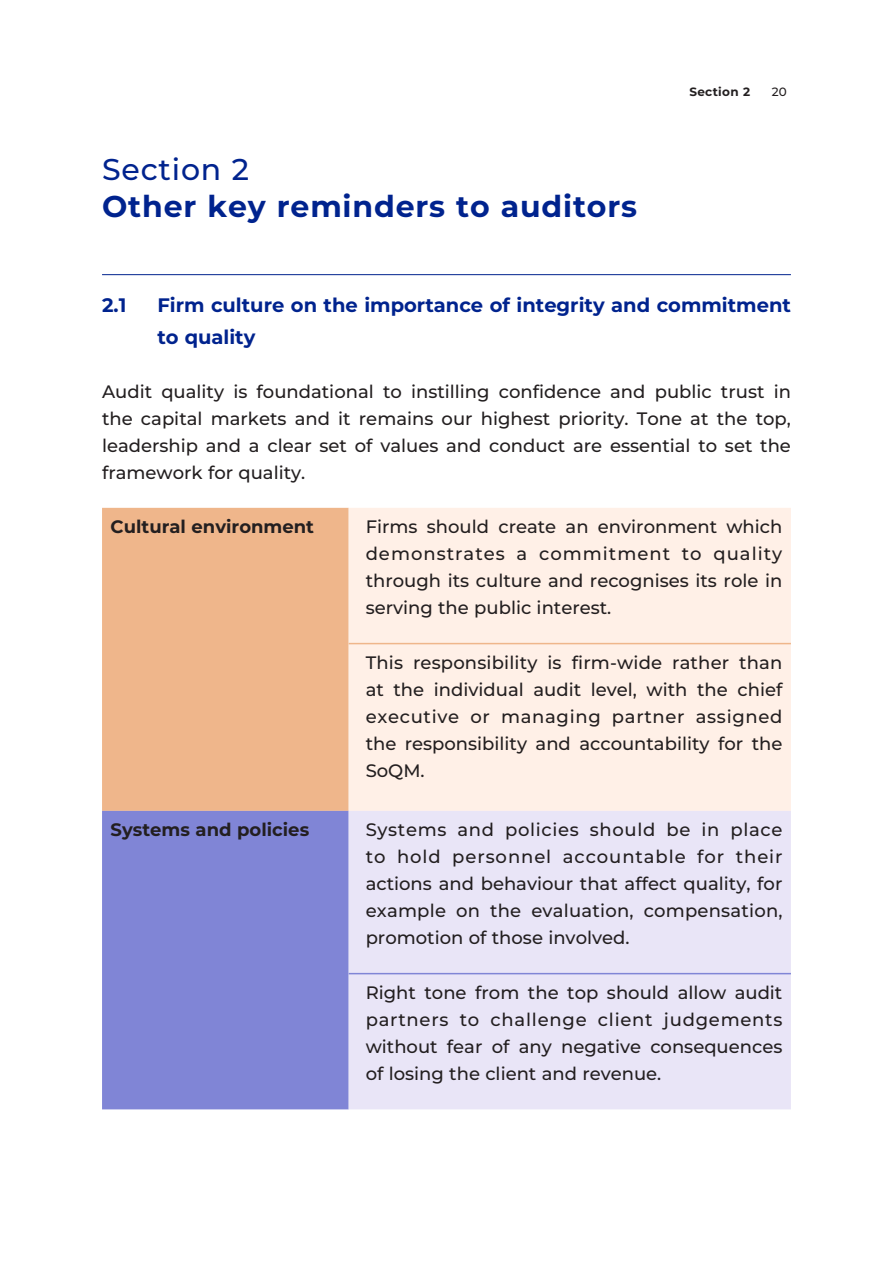
<style>
.page{position:relative;width:893px;height:1263px;background:#fff}
.page>*{position:absolute;margin:0;border:0;box-sizing:border-box;transform-origin:0 0}
.t1{font:700 30px "Montserrat";letter-spacing:.03em;color:#00238e}
.t2{font:500 30px "Montserrat";letter-spacing:.025em;color:#00238e}
.t3{font:700 19.5px "Montserrat";color:#00238e}
.t4{font:500 18px/27px "Montserrat";color:#231f20}
.t5{font:500 18px "Montserrat";letter-spacing:.04em;color:#231f20}
.t6{font:700 18px "Montserrat";color:#231f20}
.t7{font:500 18px "Montserrat";letter-spacing:.05em;color:#231f20}
.t8{font:500 18px "Montserrat";letter-spacing:.055em;color:#231f20}
.t9{font:500 18px "Montserrat";letter-spacing:.035em;color:#231f20}
.t10{font:700 12px "Montserrat";letter-spacing:.03em;color:#231f20}
.t11{font:500 12px "Montserrat";color:#231f20}
</style>
<div class="page">
<hr style="left:102px;top:274px;width:689px;height:1px;background:#00238e">
<div style="left:102px;top:508px;width:247px;height:303px;background:#efb68b"></div>
<div style="left:349px;top:508px;width:442px;height:303px;background:#fff0e7"></div>
<div style="left:102px;top:811px;width:247px;height:298px;background:#8085d6"></div>
<div style="left:349px;top:811px;width:442px;height:298px;background:#e9e5f7"></div>
<hr style="left:349px;top:643px;width:442px;height:1px;background:#efb68b">
<hr style="left:349px;top:973px;width:442px;height:1px;background:#8085d6">
<h1 class="t2" style="left:102px;top:149px;width:148px">Section 2</h1>
<h1 class="t1" style="left:102px;top:186px;width:537px">Other key reminders to auditors</h1>
<p class="t10" style="left:689px;top:84px;width:62px">Section 2</p>
<p class="t11" style="left:772px;top:84px;width:16px">20</p>
<p class="t3" style="left:102px;top:292px;width:26px">2.1</p>
<p class="t3" style="left:157px;top:292px;width:635px">Firm culture on the importance of integrity and commitment</p>
<p class="t3" style="left:157px;top:324px;width:100px">to quality</p>
<p class="t4" style="left:102px;top:377px;width:52px">Audit</p>
<p class="t4" style="left:161px;top:377px;width:64px">quality</p>
<p class="t4" style="left:233px;top:377px;width:16px">is</p>
<p class="t4" style="left:257px;top:377px;width:119px">foundational</p>
<p class="t4" style="left:383px;top:377px;width:20px">to</p>
<p class="t4" style="left:411px;top:377px;width:80px">instilling</p>
<p class="t4" style="left:499px;top:377px;width:104px">confidence</p>
<p class="t4" style="left:610px;top:377px;width:37px">and</p>
<p class="t4" style="left:655px;top:377px;width:59px">public</p>
<p class="t4" style="left:721px;top:377px;width:45px">trust</p>
<p class="t4" style="left:774px;top:377px;width:19px">in</p>
<p class="t4" style="left:141px;top:404px;width:63px">capital</p>
<p class="t4" style="left:338px;top:404px;width:14px">it</p>
<p class="t4" style="left:359px;top:404px;width:76px">remains</p>
<p class="t4" style="left:481px;top:404px;width:71px">highest</p>
<p class="t4" style="left:558px;top:404px;width:72px">priority.</p>
<p class="t4" style="left:102px;top:404px;width:690px">the<br>leadership and a clear set of values and conduct are essential to set the framework for quality.</p>
<p class="t4" style="left:726px;top:512px;width:57px">which</p>
<p class="t4" style="left:211px;top:404px;width:77px">markets</p>
<p class="t4" style="left:295px;top:404px;width:37px">and</p>
<p class="t4" style="left:717px;top:404px;width:32px">the</p>
<p class="t4" style="left:637px;top:404px;width:47px">Tone</p>
<p class="t4" style="left:690px;top:404px;width:20px">at</p>
<p class="t4" style="left:756px;top:404px;width:37px">top,</p>
<p class="t4" style="left:442px;top:404px;width:32px">our</p>
<p class="t6" style="left:111px;top:514px;width:205px">Cultural environment</p>
<p class="t4" style="left:366px;top:512px;width:53px">Firms</p>
<p class="t4" style="left:598px;top:512px;width:121px">environment</p>
<p class="t4" style="left:427px;top:512px;width:64px">should</p>
<p class="t4" style="left:498px;top:512px;width:59px">create</p>
<p class="t4" style="left:566px;top:512px;width:25px">an</p>
<p class="t8" style="left:539px;top:541px;width:133px">commitment</p>
<p class="t8" style="left:713px;top:541px;width:70px">quality</p>
<p class="t4" style="left:366px;top:539px;width:418px">demonstrates<br>through its culture and recognises its role in serving the public interest.</p>
<p class="t4" style="left:739px;top:649px;width:45px">than</p>
<p class="t4" style="left:682px;top:539px;width:21px">to</p>
<p class="t4" style="left:517px;top:539px;width:12px">a</p>
<p class="t4" style="left:366px;top:649px;width:39px">This</p>
<p class="t4" style="left:413px;top:649px;width:126px">responsibility</p>
<p class="t4" style="left:547px;top:649px;width:16px">is</p>
<p class="t4" style="left:572px;top:649px;width:92px">firm-wide</p>
<p class="t4" style="left:672px;top:649px;width:59px">rather</p>
<p class="t4" style="left:366px;top:676px;width:20px">at</p>
<p class="t4" style="left:394px;top:676px;width:32px">the</p>
<p class="t4" style="left:434px;top:676px;width:91px">individual</p>
<p class="t4" style="left:533px;top:676px;width:49px">audit</p>
<p class="t4" style="left:591px;top:676px;width:48px">level,</p>
<p class="t4" style="left:647px;top:676px;width:42px">with</p>
<p class="t4" style="left:697px;top:676px;width:32px">the</p>
<p class="t4" style="left:737px;top:676px;width:46px">chief</p>
<p class="t5" style="left:366px;top:705px;width:95px">executive</p>
<p class="t4" style="left:470px;top:703px;width:21px">or</p>
<p class="t5" style="left:501px;top:705px;width:101px">managing</p>
<p class="t5" style="left:612px;top:705px;width:74px">partner</p>
<p class="t5" style="left:696px;top:705px;width:88px">assigned</p>
<p class="t6" style="left:111px;top:817px;width:200px">Systems and policies</p>
<p class="t4" style="left:405px;top:730px;width:124px">responsibility</p>
<p class="t4" style="left:366px;top:730px;width:61px">the<br>SoQM.</p>
<p class="t4" style="left:536px;top:730px;width:37px">and</p>
<p class="t4" style="left:579px;top:730px;width:132px">accountability</p>
<p class="t4" style="left:718px;top:730px;width:27px">for</p>
<p class="t4" style="left:752px;top:730px;width:32px">the</p>
<p class="t9" style="left:366px;top:817px;width:82px">Systems</p>
<p class="t4" style="left:457px;top:815px;width:38px">and</p>
<p class="t9" style="left:505px;top:817px;width:75px">policies</p>
<p class="t4" style="left:590px;top:815px;width:67px">should</p>
<p class="t4" style="left:666px;top:815px;width:25px">be</p>
<p class="t4" style="left:701px;top:815px;width:19px">in</p>
<p class="t4" style="left:730px;top:815px;width:54px">place</p>
<p class="t4" style="left:736px;top:842px;width:48px">their</p>
<p class="t4" style="left:697px;top:842px;width:28px">for</p>
<p class="t4" style="left:397px;top:842px;width:45px">hold</p>
<p class="t7" style="left:452px;top:844px;width:101px">personnel</p>
<p class="t7" style="left:563px;top:844px;width:124px">accountable</p>
<p class="t4" style="left:366px;top:842px;width:21px">to</p>
<p class="t4" style="left:366px;top:869px;width:418px">actions and behaviour that affect quality, for</p>
<p class="t4" style="left:644px;top:896px;width:140px">compensation,</p>
<p class="t4" style="left:531px;top:896px;width:104px">evaluation,</p>
<p class="t4" style="left:366px;top:896px;width:265px">example<br>promotion of those involved.</p>
<p class="t4" style="left:490px;top:896px;width:33px">the</p>
<p class="t4" style="left:456px;top:896px;width:25px">on</p>
<p class="t4" style="left:366px;top:979px;width:52px">Right</p>
<p class="t4" style="left:424px;top:979px;width:44px">tone</p>
<p class="t4" style="left:475px;top:979px;width:46px">from</p>
<p class="t4" style="left:528px;top:979px;width:32px">the</p>
<p class="t4" style="left:567px;top:979px;width:33px">top</p>
<p class="t4" style="left:607px;top:979px;width:64px">should</p>
<p class="t4" style="left:678px;top:979px;width:50px">allow</p>
<p class="t4" style="left:735px;top:979px;width:49px">audit</p>
<p class="t5" style="left:366px;top:1008px;width:84px">partners</p>
<p class="t4" style="left:460px;top:1006px;width:21px">to</p>
<p class="t5" style="left:491px;top:1008px;width:98px">challenge</p>
<p class="t4" style="left:598px;top:1006px;width:56px">client</p>
<p class="t5" style="left:664px;top:1008px;width:120px">judgements</p>
<p class="t4" style="left:366px;top:1033px;width:297px">without<br>of losing the client and revenue.</p>
<p class="t4" style="left:561px;top:1033px;width:82px">negative</p>
<p class="t4" style="left:447px;top:1033px;width:37px">fear</p>
<p class="t4" style="left:492px;top:1033px;width:19px">of</p>
<p class="t4" style="left:519px;top:1033px;width:35px">any</p>
<p class="t4" style="left:650px;top:1033px;width:134px">consequences</p>
</div>
